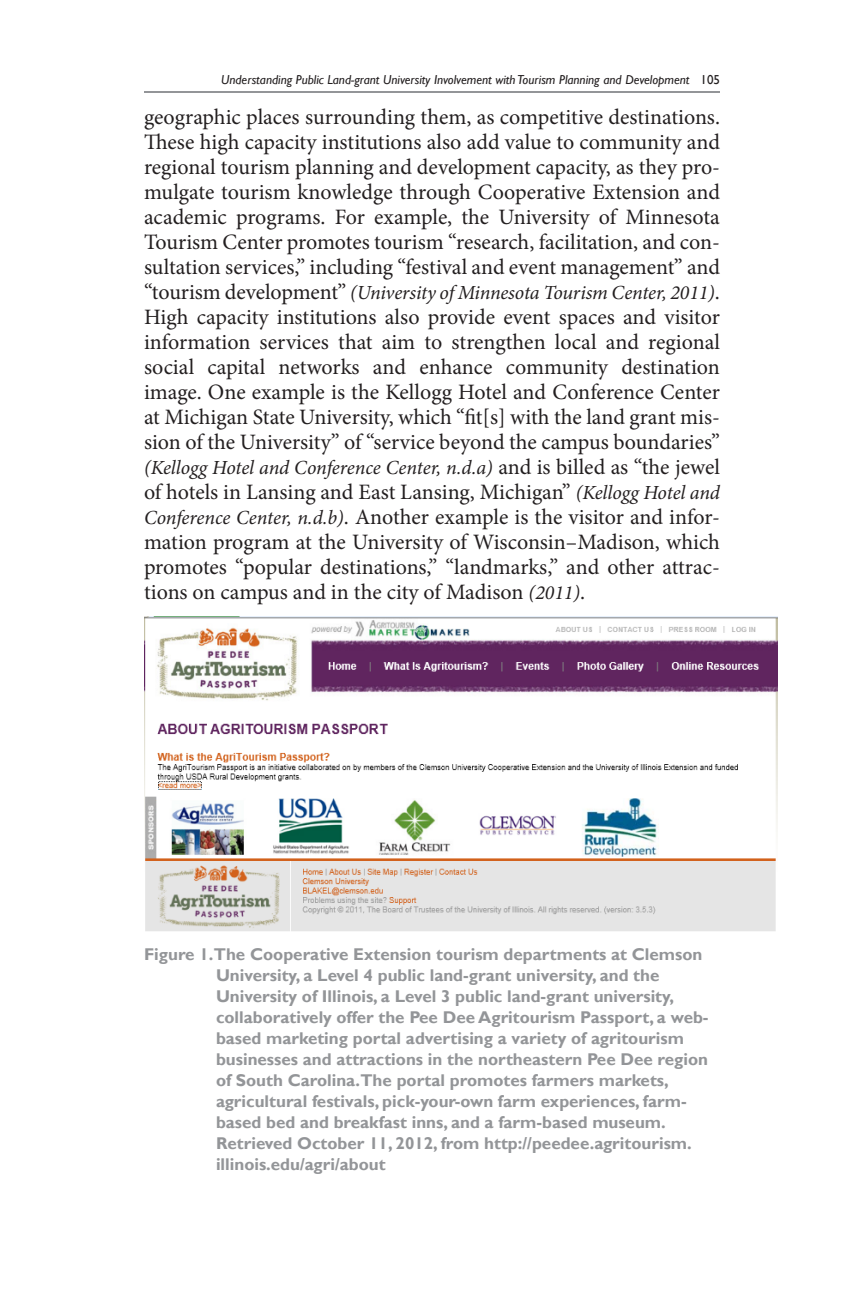
<style>
.page{position:relative;width:864px;height:1296px;background:#fff}
.page>*{position:absolute;margin:0;border:0;box-sizing:border-box;transform-origin:0 0}
.JHEOE_Normal{font:22px/25px "Minion Pro";letter-spacing:-.005em;color:#231f20;text-align:justify}
.JHEOE_Normal-2{font:italic 20px "Minion Pro";letter-spacing:-.01em;color:#231f20}
.JHEOE_Table_Title{font:700 17px/21px "Gill Sans";color:#939598}
.t1{font:italic 13px "Gill Sans";color:#231f20}
.s1{font-style:normal}
.s2{font-style:normal;font-size:22px}
.s3{font-style:italic;font-size:20px}
</style>
<div class="page">
<hr style="left:144px;top:91px;width:576px;height:2px;background:#939598">
<img style="left:144px;top:616px;width:633px;height:315px">
<p class="t1" style="left:221px;top:72px;width:500px">Understanding Public Land-grant University Involvement with Tourism Planning and Development <span class="s1">105</span></p>
<p class="JHEOE_Normal" style="left:144px;top:105px;width:578px">geographic places surrounding them, as competitive destinations.<br>These high capacity institutions also add value to community and regional tourism planning and development capacity, as they pro&shy;mulgate tourism knowledge through Cooperative Extension and academic programs. For example, the University of Minnesota Tourism Center promotes tourism “research, facilitation, and con&shy;sultation services,” including “festival and event management” and</p>
<p class="JHEOE_Normal-2" style="left:144px;top:279px;width:577px"><span class="s2">“tourism development”</span> (University of Minnesota Tourism Center, 2011)<span class="s2">.</span></p>
<p class="JHEOE_Normal" style="left:144px;top:305px;width:578px">High capacity institutions also provide event spaces and visitor information services that aim to strengthen local and regional social capital networks and enhance community destination image. One example is the Kellogg Hotel and Conference Center at Michigan State University, which “fit[s] with the land grant mis&shy;sion of the University” of “service beyond the campus boundaries”</p>
<p class="JHEOE_Normal-2" style="left:144px;top:454px;width:578px">(Kellogg Hotel and Conference Center, n.d.a) <span class="s2">and is billed as “the jewel</span></p>
<p class="JHEOE_Normal" style="left:144px;top:480px;width:578px">of hotels in Lansing and East Lansing, Michigan” <span class="s3">(Kellogg Hotel and Conference Center, n.d.b)</span>. Another example is the visitor and infor&shy;mation program at the University of Wisconsin–Madison, which promotes “popular destinations,” “landmarks,” and other attrac&shy;tions on campus and in the city of Madison <span class="s3">(2011)</span>.</p>
<p class="JHEOE_Table_Title" style="left:216px;top:944px;width:494px;text-indent:-72px">Figure 1.The Cooperative Extension tourism departments at Clemson University, a Level 4 public land-grant university, and the University of Illinois, a Level 3 public land-grant university, collaboratively offer the Pee Dee Agritourism Passport, a web&shy;based marketing portal advertising a variety of agritourism businesses and attractions in the northeastern Pee Dee region of South Carolina.The portal promotes farmers markets, agricultural festivals, pick-your-own farm experiences, farm&shy;based bed and breakfast inns, and a farm-based museum.<br>Retrieved October 11, 2012, from http://peedee.agritourism. illinois.edu/agri/about</p>
</div>
